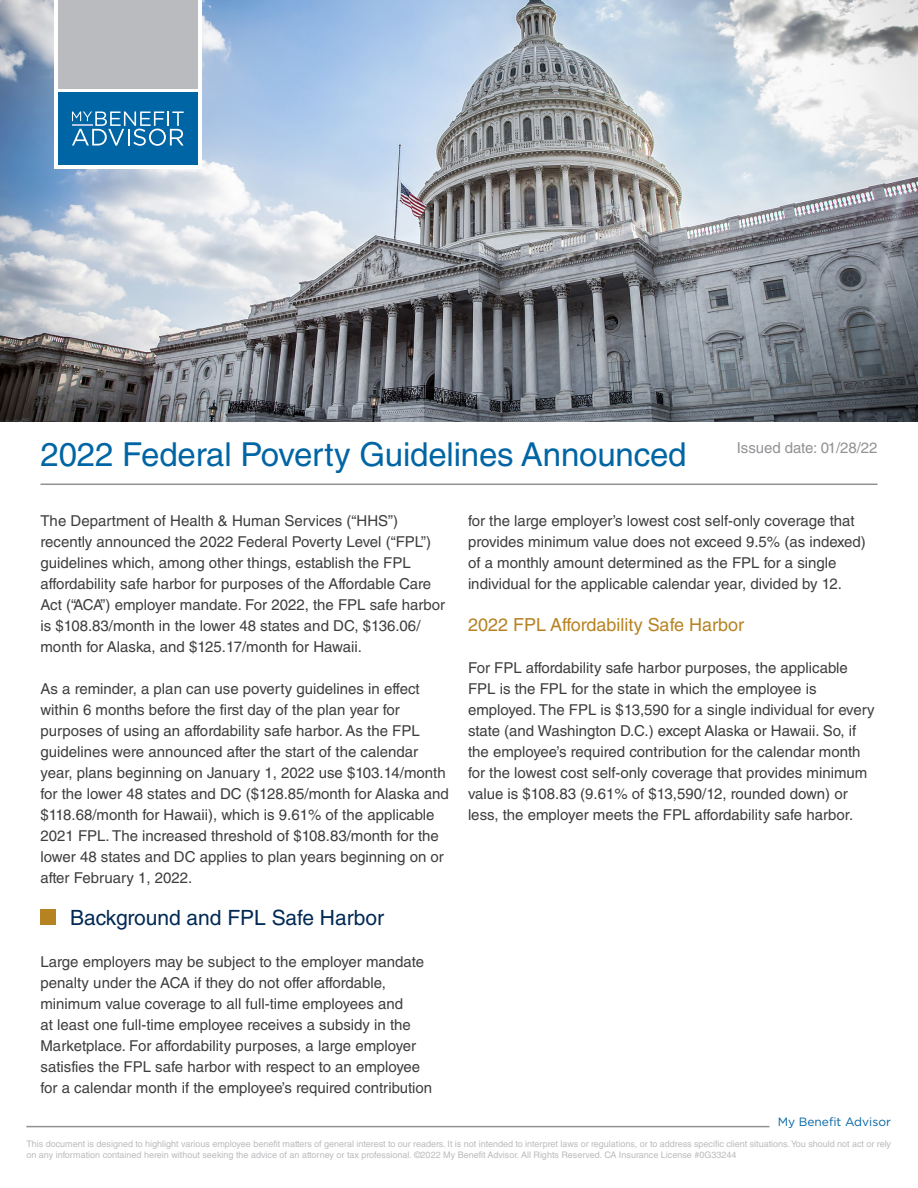
<style>
.page{position:relative;width:918px;height:1188px;background:#fff}
.page>*{position:absolute;margin:0;border:0;box-sizing:border-box;transform-origin:0 0}
.t1{font:33px "Helvetica LT Std";letter-spacing:-.005em;color:#0065a4}
.t2{font:21px "Helvetica LT Std";color:#002953}
.t3{font:18px "Helvetica LT Std";color:#b68322}
.t4{font:15px/21px "Helvetica LT Std";color:#3e3e3f}
.t5{font:15px "Helvetica LT Std";letter-spacing:-.005em;color:#919295}
.t6{font:12px "Gotham";color:#0065a4}
.t7{font:9px/10.8px "Helvetica LT Std";color:#babbbe}
</style>
<div class="page">
<hr style="left:26px;top:1126px;width:744px;height:1px;background:#919295">
<img style="left:0;top:0;width:918px;height:421px">
<hr style="left:40px;top:484px;width:838px;height:1px;background:#919295">
<div style="left:40px;top:909px;width:16px;height:16px;background:#b68322"></div>
<div style="left:54px;top:0;width:147px;height:169px;background:#fff"></div>
<div style="left:58px;top:92px;width:139px;height:73px;background:#0065a4"></div>
<svg style="left:72px;top:111px;width:112px;height:35px"></svg>
<hr style="left:72px;top:124px;width:20px;height:2px;background:#b2c7e2">
<div style="left:58px;top:0;width:139px;height:89px;background:#babbbe"></div>
<p class="t1" style="left:40px;top:435px;width:648px">2022 Federal Poverty Guidelines Announced</p>
<p class="t5" style="left:737px;top:439px;width:142px">Issued date: 01/28/22</p>
<p class="t4" style="left:40px;top:510px;width:406px">The Department of Health &amp; Human Services (“HHS”) recently announced the 2022 Federal Poverty Level (“FPL”) guidelines which, among other things, establish the FPL affordability safe harbor for purposes of the Affordable Care Act (“ACA”) employer mandate. For 2022, the FPL safe harbor is $108.83/month in the lower 48 states and DC, $136.06/ month for Alaska, and $125.17/month for Hawaii.</p>
<p class="t4" style="left:40px;top:678px;width:410px">As a reminder, a plan can use poverty guidelines in effect within 6 months before the first day of the plan year for purposes of using an affordability safe harbor. As the FPL guidelines were announced after the start of the calendar year, plans beginning on January 1, 2022 use $103.14/month for the lower 48 states and DC ($128.85/month for Alaska and $118.68/month for Hawaii), which is 9.61% of the applicable 2021 FPL. The increased threshold of $108.83/month for the lower 48 states and DC applies to plan years beginning on or after February 1, 2022.</p>
<p class="t2" style="left:70px;top:905px;width:315px">Background and FPL Safe Harbor</p>
<p class="t4" style="left:40px;top:951px;width:393px">Large employers may be subject to the employer mandate penalty under the ACA if they do not offer affordable, minimum value coverage to all full-time employees and<br>at least one full-time employee receives a subsidy in the Marketplace. For affordability purposes, a large employer satisfies the FPL safe harbor with respect to an employee for a calendar month if the employee’s required contribution</p>
<p class="t4" style="left:468px;top:510px;width:399px">for the large employer’s lowest cost self-only coverage that provides minimum value does not exceed 9.5% (as indexed) of a monthly amount determined as the FPL for a single individual for the applicable calendar year, divided by 12.</p>
<p class="t3" style="left:468px;top:614px;width:278px">2022 FPL Affordability Safe Harbor</p>
<p class="t4" style="left:468px;top:657px;width:408px">For FPL affordability safe harbor purposes, the applicable FPL is the FPL for the state in which the employee is employed. The FPL is $13,590 for a single individual for every state (and Washington D.C.) except Alaska or Hawaii. So, if the employee’s required contribution for the calendar month for the lowest cost self-only coverage that provides minimum value is $108.83 (9.61% of $13,590/12, rounded down) or less, the employer meets the FPL affordability safe harbor.</p>
<p class="t6" style="left:778px;top:1114px;width:115px">My Benefit Advisor</p>
<p class="t7" style="left:26px;top:1139px;width:866px">This document is designed to highlight various employee benefit matters of general interest to our readers. It is not intended to interpret laws or regulations, or to address specific client situations. You should not act or rely on any information contained herein without seeking the advice of an attorney or tax professional. ©2022 My Benefit Advisor. All Rights Reserved. CA Insurance License #0G33244</p>
</div>
